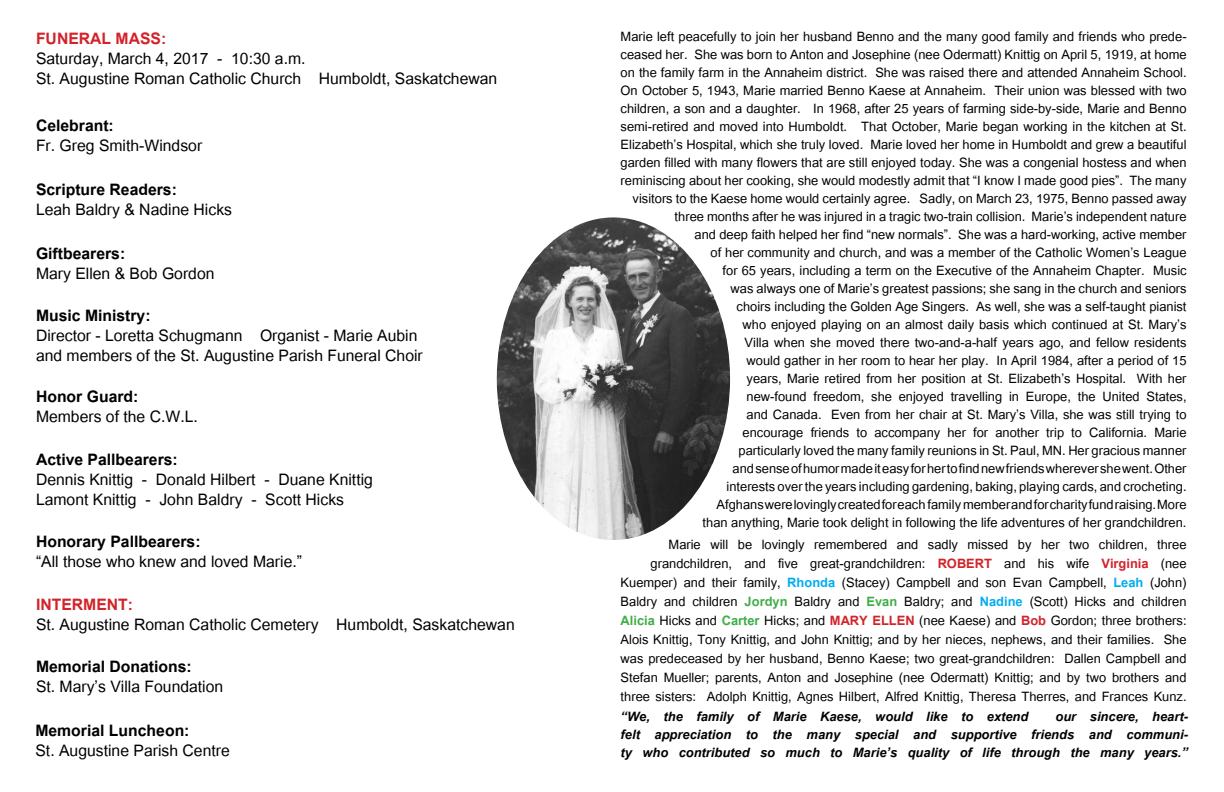
<style>
.page{position:relative;width:1224px;height:792px;background:#fff}
.page>*{position:absolute;margin:0;border:0;box-sizing:border-box;transform-origin:0 0}
.t1{font:22px/20px "Utsaah";color:#000}
.t2{font:700 22px "Utsaah";color:#000}
.t3{font:700 22px "Utsaah";color:#d2232a}
.t4{font:18px/18px "Utsaah";color:#000;text-align:right}
.t5{font:italic 700 18px/18px "Utsaah";color:#000;text-align:justify}
.s1{font-weight:700;color:#d2232a}
.s2{font-weight:700;color:#00aeef}
.s3{font-weight:700;color:#41ad49}
</style>
<div class="page">
<img style="left:497px;top:217px;width:233px;height:323px">
<p class="t3" style="left:36px;top:28px;width:132px">FUNERAL MASS:</p>
<p class="t1" style="left:36px;top:51px;width:463px">Saturday, March 4, 2017 - 10:30 a.m.<br>St. Augustine Roman Catholic Church Humboldt, Saskatchewan</p>
<p class="t2" style="left:36px;top:115px;width:79px">Celebrant:</p>
<p class="t1" style="left:36px;top:137px;width:168px">Fr. Greg Smith-Windsor</p>
<p class="t2" style="left:36px;top:179px;width:142px">Scripture Readers:</p>
<p class="t1" style="left:36px;top:201px;width:198px">Leah Baldry &amp; Nadine Hicks</p>
<p class="t2" style="left:36px;top:242px;width:91px">Giftbearers:</p>
<p class="t1" style="left:36px;top:265px;width:180px">Mary Ellen &amp; Bob Gordon</p>
<p class="t2" style="left:36px;top:305px;width:116px">Music Ministry:</p>
<p class="t1" style="left:36px;top:327px;width:388px">Director - Loretta Schugmann Organist - Marie Aubin and members of the St. Augustine Parish Funeral Choir</p>
<p class="t2" style="left:36px;top:385px;width:104px">Honor Guard:</p>
<p class="t1" style="left:36px;top:408px;width:163px">Members of the C.W.L.</p>
<p class="t2" style="left:36px;top:449px;width:143px">Active Pallbearers:</p>
<p class="t1" style="left:36px;top:472px;width:338px">Dennis Knittig - Donald Hilbert - Duane Knittig<br>Lamont Knittig - John Baldry - Scott Hicks</p>
<p class="t2" style="left:36px;top:531px;width:166px">Honorary Pallbearers:</p>
<p class="t1" style="left:36px;top:554px;width:268px">“All those who knew and loved Marie.”</p>
<p class="t3" style="left:36px;top:594px;width:99px">INTERMENT:</p>
<p class="t1" style="left:36px;top:616px;width:480px">St. Augustine Roman Catholic Cemetery Humboldt, Saskatchewan</p>
<p class="t2" style="left:36px;top:656px;width:157px">Memorial Donations:</p>
<p class="t1" style="left:36px;top:679px;width:189px">St. Mary’s Villa Foundation</p>
<p class="t2" style="left:35px;top:720px;width:156px">Memorial Luncheon:</p>
<p class="t1" style="left:35px;top:742px;width:196px">St. Augustine Parish Centre</p>
<p class="t4" style="left:621px;top:29px;width:568px">Marie left peacefully to join her husband Benno and the many good family and friends who prede&shy;ceased her. She was born to Anton and Josephine (nee Odermatt) Knittig on April 5, 1919, at home on the family farm in the Annaheim district. She was raised there and attended Annaheim School.<br>On October 5, 1943, Marie married Benno Kaese at Annaheim. Their union was blessed with two children, a son and a daughter. In 1968, after 25 years of farming side-by-side, Marie and Benno semi-retired and moved into Humboldt. That October, Marie began working in the kitchen at St.<br>Elizabeth’s Hospital, which she truly loved. Marie loved her home in Humboldt and grew a beautiful garden filled with many flowers that are still enjoyed today. She was a congenial hostess and when reminiscing about her cooking, she would modestly admit that “I know I made good pies”. The many visitors to the Kaese home would certainly agree. Sadly, on March 23, 1975, Benno passed away three months after he was injured in a tragic two-train collision. Marie’s independent nature<br>and deep faith helped her find “new normals”. She was a hard-working, active member<br>of her community and church, and was a member of the Catholic Women’s League<br>for 65 years, including a term on the Executive of the Annaheim Chapter. Music<br>was always one of Marie’s greatest passions; she sang in the church and seniors<br>choirs including the Golden Age Singers. As well, she was a self-taught pianist<br>who enjoyed playing on an almost daily basis which continued at St. Mary’s<br>Villa when she moved there two-and-a-half years ago, and fellow residents<br>would gather in her room to hear her play. In April 1984, after a period of 15<br>years, Marie retired from her position at St. Elizabeth’s Hospital. With her<br>new-found freedom, she enjoyed travelling in Europe, the United States,<br>and Canada. Even from her chair at St. Mary’s Villa, she was still trying to<br>encourage friends to accompany her for another trip to California. Marie<br>particularly loved the many family reunions in St. Paul, MN. Her gracious manner<br>and sense of humor made it easy for her to find new friends wherever she went. Other<br>interests over the years including gardening, baking, playing cards, and crocheting.<br>Afghans were lovingly created for each family member and for charity fund raising. More<br>than anything, Marie took delight in following the life adventures of her grandchildren.</p>
<p class="t4" style="left:621px;top:537px;width:568px;line-height:19px">Marie will be lovingly remembered and sadly missed by her two children, three grandchildren, and five great-grandchildren: <span class="s1">ROBERT</span> and his wife <span class="s1">Virginia</span> (nee Kuemper) and their family, <span class="s2">Rhonda</span> (Stacey) Campbell and son Evan Campbell, <span class="s2">Leah</span> (John)<br>Baldry and children <span class="s3">Jordyn</span> Baldry and <span class="s3">Evan</span> Baldry; and <span class="s2">Nadine</span> (Scott) Hicks and children <span class="s3">Alicia</span> Hicks and <span class="s3">Carter</span> Hicks; and <span class="s1">MARY ELLEN</span> (nee Kaese) and <span class="s1">Bob</span> Gordon; three brothers:<br>Alois Knittig, Tony Knittig, and John Knittig; and by her nieces, nephews, and their families. She was predeceased by her husband, Benno Kaese; two great-grandchildren: Dallen Campbell and Stefan Mueller; parents, Anton and Josephine (nee Odermatt) Knittig; and by two brothers and three sisters: Adolph Knittig, Agnes Hilbert, Alfred Knittig, Theresa Therres, and Frances Kunz.</p>
<p class="t5" style="left:621px;top:708px;width:409px">“We, the family of Marie Kaese, would like to extend</p>
<p class="t5" style="left:621px;top:708px;width:569px;text-indent:435px">our sincere, heart&shy;felt appreciation to the many special and supportive friends and communi&shy;ty who contributed so much to Marie’s quality of life through the many years.”</p>
</div>
